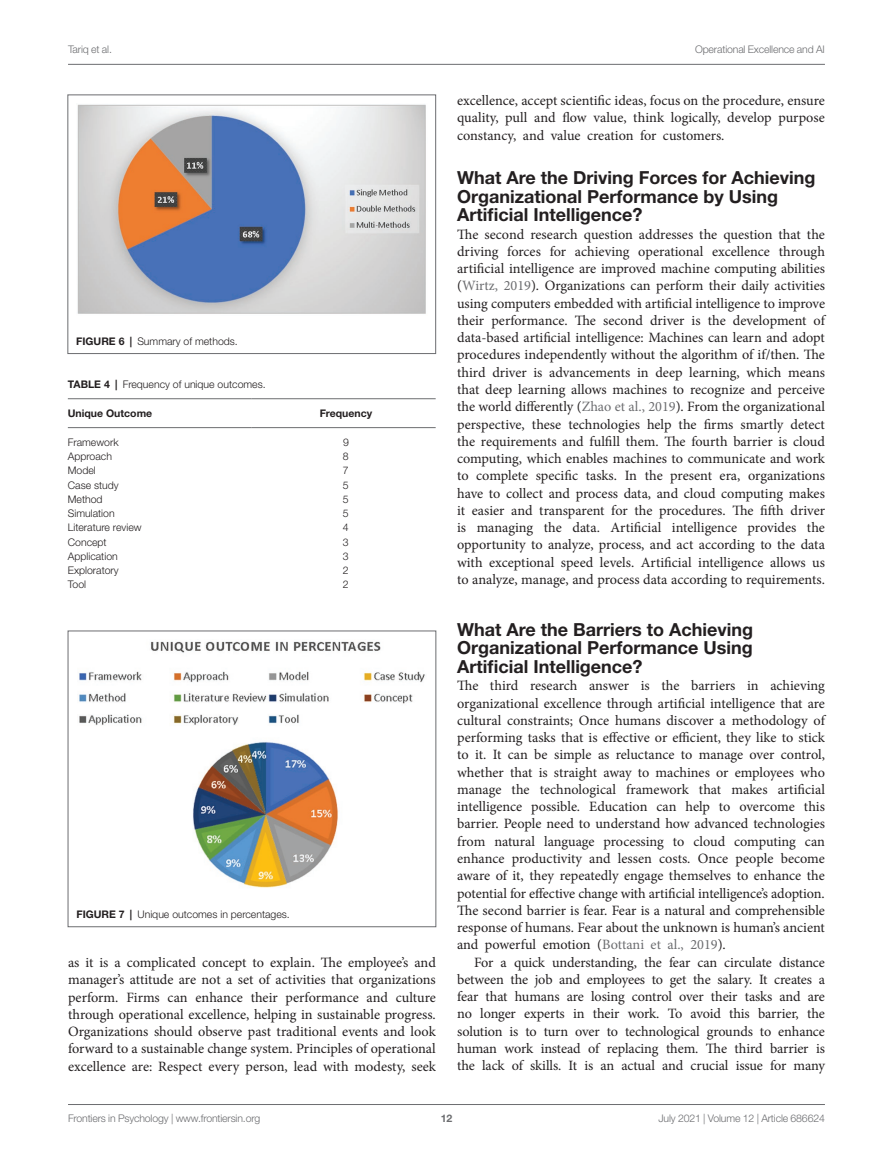
<style>
.page{position:relative;width:893px;height:1170px;background:#fff}
.page>*{position:absolute;margin:0;border:0;box-sizing:border-box;transform-origin:0 0}
.HEAD_2{font:700 18px/18.8px "Helvetica Neue LT Std";color:#231f20}
.TEXT_FLUSH{font:14.25px/17.2px "Minion Pro";color:#231f20;text-align:justify}
.TEXT{font:14.25px/17.2px "Minion Pro";letter-spacing:-.005em;color:#231f20;text-align:justify}
.t1{font:300 10.5px "Helvetica Neue LT Std";letter-spacing:-.015em;color:#6c6d70}
.TB_TX{font:300 10.5px "Helvetica Neue LT Std";color:#231f20}
.FIG_LEG{font:300 10.5px "Helvetica Neue LT Std";color:#231f20}
.TT{font:300 10.5px "Helvetica Neue LT Std";color:#231f20}
.TB_CH{font:700 10.5px "Helvetica Neue LT Std";color:#231f20}
.t2{font:700 10.5px "Helvetica Neue LT Std";color:#6c6d70}
.s1{font-weight:700}
.s2{color:#6c6d70}
</style>
<div class="page">
<hr style="left:68px;top:64px;width:757px;height:1px;background:#6c6d70">
<hr style="left:68px;top:1104px;width:757px;height:1px;background:#6c6d70">
<img style="left:77px;top:104px;width:349px;height:210px">
<div style="left:68px;top:95px;width:368px;height:259px;border:1px solid #6c6d70"></div>
<hr style="left:252px;top:398px;width:184px;height:1px;background:#6c6d70">
<hr style="left:252px;top:427px;width:184px;height:1px;background:#6c6d70">
<hr style="left:68px;top:398px;width:184px;height:1px;background:#6c6d70">
<hr style="left:68px;top:427px;width:184px;height:1px;background:#6c6d70">
<img style="left:79px;top:641px;width:346px;height:247px">
<p class="t1" style="left:68px;top:42px;width:45px">Tariq et al.</p>
<p class="t1" style="left:695px;top:42px;width:131px">Operational Excellence and AI</p>
<p class="FIG_LEG" style="left:76px;top:335px;width:163px"><span class="s1">FIGURE 6 |</span> Summary of methods.</p>
<p class="TT" style="left:68px;top:378px;width:199px"><span class="s1">TABLE 4 |</span> Frequency of unique outcomes.</p>
<p class="TB_CH" style="left:68px;top:406px;width:86px">Unique Outcome</p>
<p class="TB_CH" style="left:320px;top:406px;width:54px">Frequency</p>
<p class="TB_TX" style="left:68px;top:435px;width:52px">Framework</p>
<p class="TB_TX" style="left:343px;top:435px;width:7px">9</p>
<p class="TB_TX" style="left:68px;top:450px;width:46px">Approach</p>
<p class="TB_TX" style="left:343px;top:450px;width:7px">8</p>
<p class="TB_TX" style="left:68px;top:464px;width:30px">Model</p>
<p class="TB_TX" style="left:343px;top:464px;width:7px">7</p>
<p class="TB_TX" style="left:68px;top:478px;width:52px">Case study</p>
<p class="TB_TX" style="left:343px;top:478px;width:7px">5</p>
<p class="TB_TX" style="left:68px;top:492px;width:36px">Method</p>
<p class="TB_TX" style="left:343px;top:492px;width:7px">5</p>
<p class="TB_TX" style="left:68px;top:507px;width:48px">Simulation</p>
<p class="TB_TX" style="left:343px;top:507px;width:7px">5</p>
<p class="TB_TX" style="left:68px;top:521px;width:75px">Literature review</p>
<p class="TB_TX" style="left:343px;top:521px;width:7px">4</p>
<p class="TB_TX" style="left:68px;top:535px;width:40px">Concept</p>
<p class="TB_TX" style="left:343px;top:535px;width:7px">3</p>
<p class="TB_TX" style="left:68px;top:549px;width:51px">Application</p>
<p class="TB_TX" style="left:343px;top:549px;width:7px">3</p>
<p class="TB_TX" style="left:68px;top:564px;width:52px">Exploratory</p>
<p class="TB_TX" style="left:343px;top:564px;width:7px">2</p>
<p class="TB_TX" style="left:68px;top:578px;width:20px">Tool</p>
<p class="TB_TX" style="left:343px;top:578px;width:7px">2</p>
<p class="FIG_LEG" style="left:76px;top:908px;width:215px"><span class="s1">FIGURE 7 |</span> Unique outcomes in percentages.</p>
<p class="TEXT" style="left:68px;top:953px;width:369px">as it is a complicated concept to explain. The employee’s and manager’s attitude are not a set of activities that organizations perform. Firms can enhance their performance and culture through operational excellence, helping in sustainable progress.<br>Organizations should observe past traditional events and look forward to a sustainable change system. Principles of operational excellence are: Respect every person, lead with modesty, seek</p>
<p class="TEXT" style="left:457px;top:92px;width:369px">excellence, accept scientific ideas, focus on the procedure, ensure quality, pull and flow value, think logically, develop purpose constancy, and value creation for customers.</p>
<p class="HEAD_2" style="left:457px;top:168px;width:360px">What Are the Driving Forces for Achieving<br>Organizational Performance by Using<br>Artificial Intelligence?</p>
<p class="TEXT_FLUSH" style="left:457px;top:225px;width:369px">The second research question addresses the question that the driving forces for achieving operational excellence through artificial intelligence are improved machine computing abilities (<span class="s2">Wirtz, 2019</span>). Organizations can perform their daily activities using computers embedded with artificial intelligence to improve their performance. The second driver is the development of data-based artificial intelligence: Machines can learn and adopt procedures independently without the algorithm of if/then. The third driver is advancements in deep learning, which means that deep learning allows machines to recognize and perceive the world differently (<span class="s2">Zhao et al., 2019</span>). From the organizational perspective, these technologies help the firms smartly detect the requirements and fulfill them. The fourth barrier is cloud computing, which enables machines to communicate and work to complete specific tasks. In the present era, organizations have to collect and process data, and cloud computing makes it easier and transparent for the procedures. The fifth driver is managing the data. Artificial intelligence provides the opportunity to analyze, process, and act according to the data with exceptional speed levels. Artificial intelligence allows us to analyze, manage, and process data according to requirements.</p>
<p class="HEAD_2" style="left:457px;top:619px;width:298px;text-align:justify">What Are the Barriers to Achieving Organizational Performance Using Artificial Intelligence?</p>
<p class="TEXT_FLUSH" style="left:457px;top:677px;width:369px">The third research answer is the barriers in achieving organizational excellence through artificial intelligence that are cultural constraints; Once humans discover a methodology of performing tasks that is effective or efficient, they like to stick to it. It can be simple as reluctance to manage over control, whether that is straight away to machines or employees who manage the technological framework that makes artificial intelligence possible. Education can help to overcome this barrier. People need to understand how advanced technologies from natural language processing to cloud computing can enhance productivity and lessen costs. Once people become aware of it, they repeatedly engage themselves to enhance the potential for effective change with artificial intelligence’s adoption.<br>The second barrier is fear. Fear is a natural and comprehensible response of humans. Fear about the unknown is human’s ancient and powerful emotion (<span class="s2">Bottani et al., 2019</span>).</p>
<p class="TEXT" style="left:457px;top:953px;width:369px;text-indent:17px">For a quick understanding, the fear can circulate distance between the job and employees to get the salary. It creates a fear that humans are losing control over their tasks and are no longer experts in their work. To avoid this barrier, the solution is to turn over to technological grounds to enhance human work instead of replacing them. The third barrier is the lack of skills. It is an actual and crucial issue for many</p>
<p class="t1" style="left:68px;top:1111px;width:194px">Frontiers in Psychology | www.frontiersin.org</p>
<p class="t2" style="left:441px;top:1111px;width:13px">12</p>
<p class="t1" style="left:658px;top:1111px;width:168px">July 2021 | Volume 12 | Article 686624</p>
</div>
